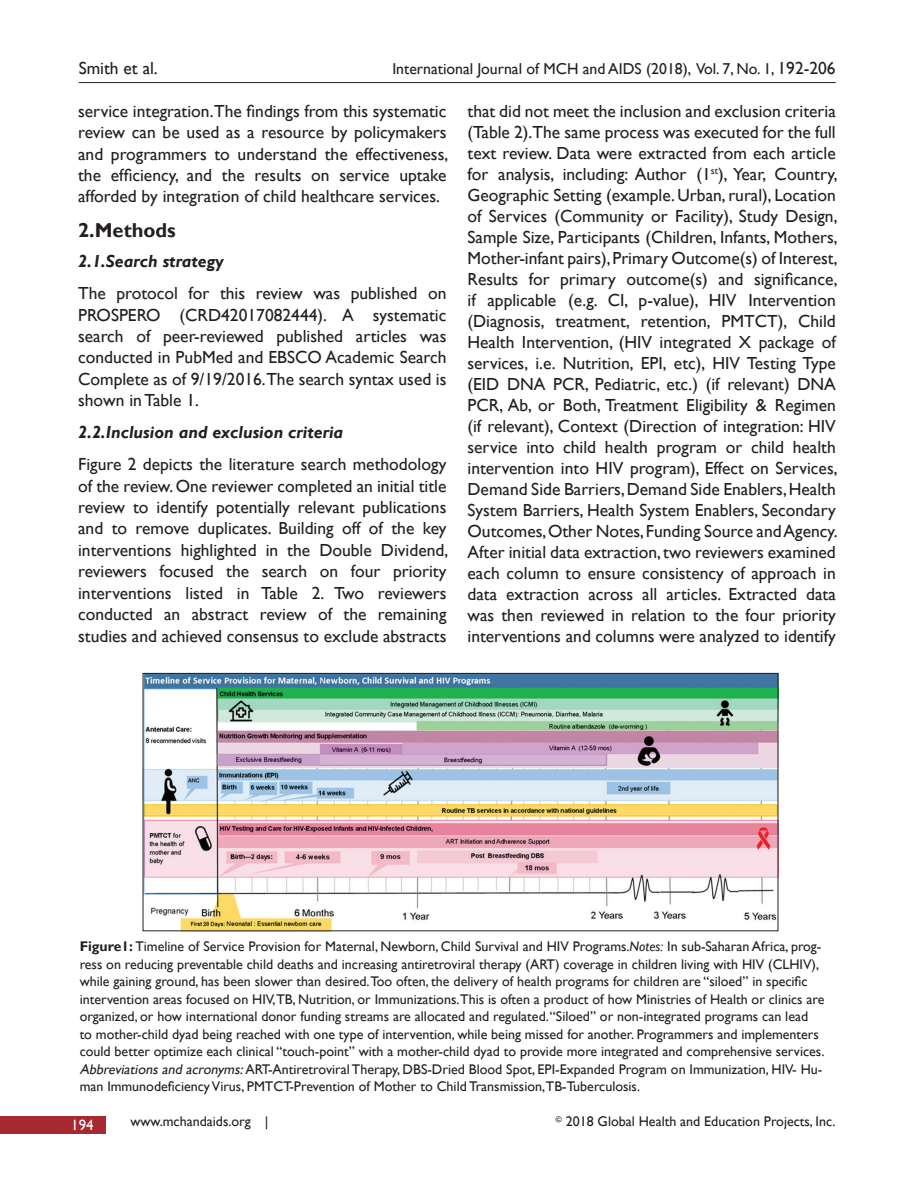
<style>
.page{position:relative;width:914px;height:1197px;background:#fff}
.page>*{position:absolute;margin:0;border:0;box-sizing:border-box;transform-origin:0 0}
.t1{font:700 20.12px "Gill Sans";color:#231f20}
.TX_no_indent{font:17.5px/21px "Gill Sans";color:#231f20;text-align:justify}
.TX{font:17.5px/21.3px "Gill Sans";color:#231f20;text-align:justify}
.t2{font:italic 700 17.5px "Gill Sans";color:#231f20}
.RH_V{font:17.5px "Gill Sans";color:#231f20}
.RH_V-2{font:15.75px "Gill Sans";color:#231f20}
.PG{font:14.88px "Gill Sans";color:#fff}
.FGC{font:14px/17.5px "Gill Sans";color:#231f20}
.s1{font-size:17.5px}
.s2{font-weight:700}
.s3{font-style:italic}
</style>
<div class="page">
<hr style="left:79px;top:82px;width:756px;height:1px;background:#231f20">
<div style="left:0;top:1117px;width:106px;height:17px;background:#a72a32"></div>
<img style="left:145px;top:675px;width:631px;height:254px">
<div style="left:143px;top:673px;width:635px;height:258px;border:1px solid #231f20"></div>
<p class="RH_V" style="left:79px;top:58px;width:80px">Smith et al.</p>
<p class="RH_V-2" style="left:392px;top:60px;width:445px">International Journal of MCH and AIDS (2018), Vol. 7, No. 1, <span class="s1">192-206</span></p>
<p class="TX" style="left:78px;top:100px;width:371px">service integration.The findings from this systematic review can be used as a resource by policymakers and programmers to understand the effectiveness, the efficiency, and the results on service uptake afforded by integration of child healthcare services.</p>
<h1 class="t1" style="left:78px;top:218px;width:99px">2.Methods</h1>
<h2 class="t2" style="left:78px;top:251px;width:147px">2.1.Search strategy</h2>
<p class="TX_no_indent" style="left:78px;top:283px;width:370px">The protocol for this review was published on PROSPERO (CRD42017082444). A systematic search of peer-reviewed published articles was conducted in PubMed and EBSCO Academic Search Complete as of 9/19/2016.The search syntax used is shown in Table 1.</p>
<h2 class="t2" style="left:78px;top:422px;width:266px">2.2.Inclusion and exclusion criteria</h2>
<p class="TX_no_indent" style="left:78px;top:454px;width:371px">Figure 2 depicts the literature search methodology of the review. One reviewer completed an initial title review to identify potentially relevant publications and to remove duplicates. Building off of the key interventions highlighted in the Double Dividend, reviewers focused the search on four priority interventions listed in Table 2. Two reviewers conducted an abstract review of the remaining studies and achieved consensus to exclude abstracts</p>
<p class="TX_no_indent" style="left:467px;top:101px;width:371px">that did not meet the inclusion and exclusion criteria (Table 2).The same process was executed for the full text review. Data were extracted from each article for analysis, including: Author (1<sup>st</sup>), Year, Country, Geographic Setting (example. Urban, rural), Location of Services (Community or Facility), Study Design, Sample Size, Participants (Children, Infants, Mothers, Mother-infant pairs), Primary Outcome(s) of Interest, Results for primary outcome(s) and significance, if applicable (e.g. CI, p-value), HIV Intervention (Diagnosis, treatment, retention, PMTCT), Child Health Intervention, (HIV integrated X package of services, i.e. Nutrition, EPI, etc), HIV Testing Type (EID DNA PCR, Pediatric, etc.) (if relevant) DNA PCR, Ab, or Both, Treatment Eligibility &amp; Regimen (if relevant), Context (Direction of integration: HIV service into child health program or child health intervention into HIV program), Effect on Services, Demand Side Barriers, Demand Side Enablers, Health System Barriers, Health System Enablers, Secondary Outcomes, Other Notes, Funding Source and Agency.<br>After initial data extraction, two reviewers examined each column to ensure consistency of approach in data extraction across all articles. Extracted data was then reviewed in relation to the four priority interventions and columns were analyzed to identify</p>
<p class="FGC" style="left:80px;top:938px;width:746px"><span class="s2">Figure1:</span> Timeline of Service Provision for Maternal, Newborn, Child Survival and HIV Programs.<span class="s3">Notes:</span> In sub-Saharan Africa, prog&shy;ress on reducing preventable child deaths and increasing antiretroviral therapy (ART) coverage in children living with HIV (CLHIV), while gaining ground, has been slower than desired.Too often, the delivery of health programs for children are “siloed” in specific intervention areas focused on HIV,TB, Nutrition, or Immunizations.This is often a product of how Ministries of Health or clinics are organized, or how international donor funding streams are allocated and regulated. “Siloed” or non-integrated programs can lead<br>to mother-child dyad being reached with one type of intervention, while being missed for another. Programmers and implementers could better optimize each clinical “touch-point” with a mother-child dyad to provide more integrated and comprehensive services.<br><span class="s3">Abbreviations and acronyms:</span>ART-Antiretroviral Therapy, DBS-Dried Blood Spot, EPI-Expanded Program on Immunization, HIV- Hu&shy;man Immunodeficiency Virus, PMTCT-Prevention of Mother to Child Transmission,TB-Tuberculosis.</p>
<p class="PG" style="left:71px;top:1117px;width:24px">194</p>
<p class="FGC" style="left:130px;top:1113px;width:139px">www.mchandaids.org |</p>
<p class="FGC" style="left:556px;top:1113px;width:281px"><sup>©</sup> 2018 Global Health and Education Projects, Inc.</p>
</div>
